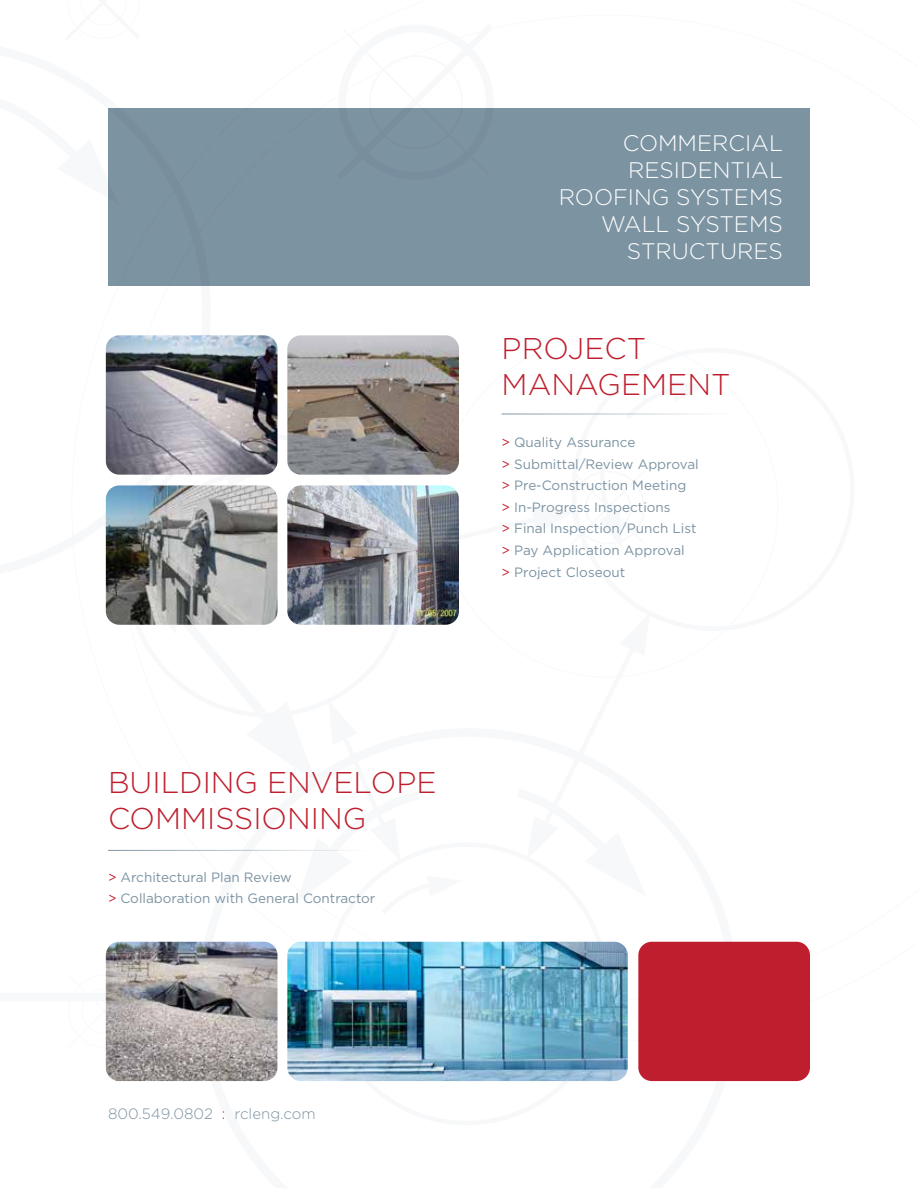
<style>
.page{position:relative;width:918px;height:1188px;background:#fff}
.page>*{position:absolute;margin:0;border:0;box-sizing:border-box;transform-origin:0 0}
.t1{font:300 30px/36px "Gotham";color:#be1e2d}
.t2{font:300 22.5px/27px "Gotham";color:#fff;text-align:right}
.t3{font:300 15px "Gotham";color:#7c93a2}
.t4{font:13.5px/21.6px "Gotham";color:#7c93a2}
.s1{color:#be1e2d}
</style>
<div class="page">
<div style="left:108px;top:108px;width:702px;height:177px;background:#7c93a2"></div>
<img style="left:287px;top:335px;width:172px;height:140px">
<img style="left:287px;top:485px;width:172px;height:140px">
<img style="left:106px;top:335px;width:171px;height:140px">
<img style="left:106px;top:942px;width:171px;height:139px">
<img style="left:106px;top:485px;width:171px;height:140px">
<hr style="left:502px;top:414px;width:229px;height:1px;background:#7c93a2">
<hr style="left:108px;top:850px;width:338px;height:1px;background:#7c93a2">
<div style="left:638px;top:942px;width:172px;height:139px;background:#be1e2d;border-radius:14px"></div>
<img style="left:287px;top:942px;width:341px;height:139px">
<h2 class="t2" style="left:559px;top:129px;width:226px">COMMERCIAL<br>RESIDENTIAL<br>ROOFING SYSTEMS<br>WALL SYSTEMS<br>STRUCTURES</h2>
<h1 class="t1" style="left:502px;top:329px;width:230px">PROJECT<br>MANAGEMENT</h1>
<p class="t4" style="left:502px;top:431px;width:199px"><span class="s1">&gt;</span> Quality Assurance<br><span class="s1">&gt;</span> Submittal/Review Approval <span class="s1">&gt;</span> Pre-Construction Meeting<br><span class="s1">&gt;</span> In-Progress Inspections<br><span class="s1">&gt;</span> Final Inspection/Punch List <span class="s1">&gt;</span> Pay Application Approval<br><span class="s1">&gt;</span> Project Closeout</p>
<h1 class="t1" style="left:108px;top:764px;width:330px">BUILDING ENVELOPE<br>COMMISSIONING</h1>
<p class="t4" style="left:108px;top:866px;width:269px"><span class="s1">&gt;</span> Architectural Plan Review<br><span class="s1">&gt;</span> Collaboration with General Contractor</p>
<p class="t3" style="left:108px;top:1104px;width:209px">800.549.0802 <span class="s1">:</span> rcleng.com</p>
</div>
